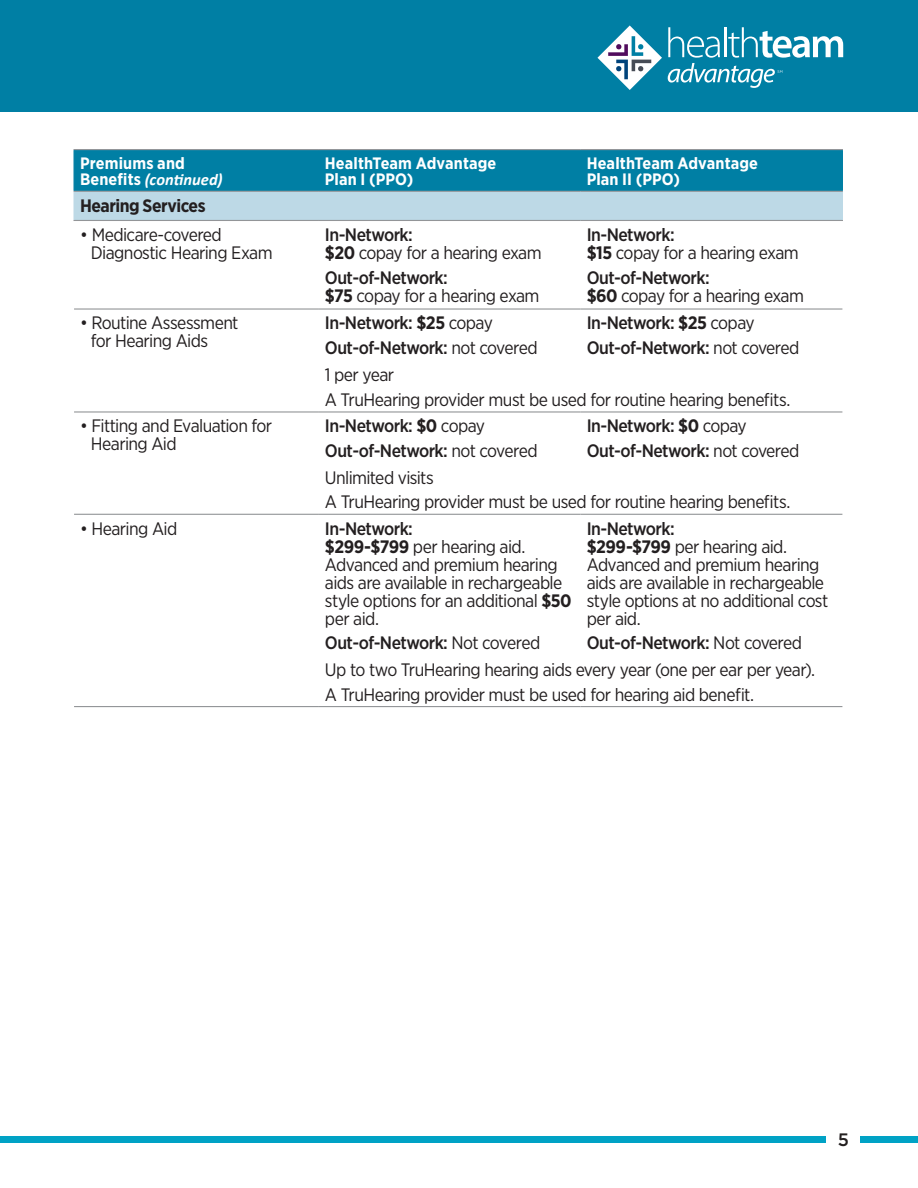
<style>
.page{position:relative;width:918px;height:1188px;background:#fff}
.page>*{position:absolute;margin:0;border:0;box-sizing:border-box;transform-origin:0 0}
.t1{font:18px/18px "Gotham Narrow";letter-spacing:-.035em;color:#231f20}
.t2{font:500 18px/24.8px "Gotham Narrow";letter-spacing:-.03em;color:#231f20}
.t3{font:700 18px "Gotham Narrow";letter-spacing:-.03em;color:#231f20}
.t4{font:500 18px "Gotham";color:#231f20}
.t5{font:700 16.5px/16.5px "Gotham Narrow";letter-spacing:.005em;color:#fff}
.t6{font:italic 700 16.5px "Calibri";color:#fff}
.s1{font-family:"Gotham Narrow";font-style:normal}
.s2{font-weight:500}
.s3{font-weight:700}
.s4{font-weight:400}
</style>
<div class="page">
<div style="left:0;top:1136px;width:918px;height:7px;background:#00a2c5"></div>
<div style="left:827px;top:1133px;width:33px;height:21px;background:#fff"></div>
<div style="left:0;top:0;width:918px;height:112px;background:#007fa4"></div>
<svg style="left:668px;top:27px;width:176px;height:61px"></svg>
<svg style="left:597px;top:25px;width:65px;height:65px"></svg>
<hr style="left:74px;top:149px;width:245px;height:1px;background:#939598">
<hr style="left:319px;top:149px;width:262px;height:1px;background:#939598">
<hr style="left:581px;top:149px;width:262px;height:1px;background:#939598">
<hr style="left:74px;top:220px;width:245px;height:1px;background:#939598">
<hr style="left:319px;top:220px;width:262px;height:1px;background:#939598">
<hr style="left:581px;top:220px;width:262px;height:1px;background:#939598">
<hr style="left:74px;top:308px;width:245px;height:2px;background:#939598">
<hr style="left:319px;top:308px;width:262px;height:2px;background:#939598">
<hr style="left:581px;top:308px;width:261px;height:2px;background:#939598">
<hr style="left:74px;top:411px;width:245px;height:2px;background:#939598">
<hr style="left:319px;top:411px;width:262px;height:2px;background:#939598">
<hr style="left:581px;top:411px;width:261px;height:2px;background:#939598">
<hr style="left:74px;top:514px;width:245px;height:1px;background:#939598">
<hr style="left:319px;top:514px;width:262px;height:1px;background:#939598">
<hr style="left:581px;top:514px;width:261px;height:1px;background:#939598">
<hr style="left:74px;top:706px;width:245px;height:1px;background:#939598">
<hr style="left:319px;top:706px;width:262px;height:1px;background:#939598">
<hr style="left:581px;top:706px;width:261px;height:1px;background:#939598">
<svg style="left:74px;top:150px;width:769px;height:70px;background:#4ea3be"></svg>
<p class="t5" style="left:80px;top:155px;width:106px">Premiums and</p>
<p class="t6" style="left:80px;top:169px;width:144px"><span class="s1">Benefits</span> (continued)</p>
<p class="t5" style="left:325px;top:155px;width:173px">HealthTeam Advantage<br>Plan I (PPO)</p>
<p class="t5" style="left:587px;top:155px;width:173px">HealthTeam Advantage<br>Plan II (PPO)</p>
<p class="t3" style="left:80px;top:194px;width:127px">Hearing Services</p>
<p class="t1" style="left:91px;top:225px;width:183px;text-indent:-11px">• Medicare-covered<br>Diagnostic Hearing Exam</p>
<p class="t1" style="left:325px;top:225px;width:218px"><span class="s2">In-Network:<br></span><span class="s3">$20</span> copay for a hearing exam</p>
<p class="t1" style="left:325px;top:268px;width:216px"><span class="s2">Out-of-Network:<br></span><span class="s3">$75</span> copay for a hearing exam</p>
<p class="t1" style="left:587px;top:225px;width:214px"><span class="s2">In-Network:<br></span><span class="s3">$15</span> copay for a hearing exam</p>
<p class="t1" style="left:587px;top:268px;width:219px"><span class="s2">Out-of-Network:<br></span><span class="s3">$60</span> copay for a hearing exam</p>
<p class="t1" style="left:91px;top:314px;width:149px;text-indent:-11px">• Routine Assessment for Hearing Aids</p>
<p class="t2" style="left:325px;top:310px;width:214px">In-Network: <span class="s3">$25</span> <span class="s4">copay<br></span>Out-of-Network: <span class="s4">not covered</span></p>
<p class="t2" style="left:587px;top:310px;width:214px">In-Network: <span class="s3">$25</span> <span class="s4">copay<br></span>Out-of-Network: <span class="s4">not covered</span></p>
<p class="t1" style="left:325px;top:362px;width:467px;line-height:24.8px">1 per year<br>A TruHearing provider must be used for routine hearing benefits.</p>
<p class="t1" style="left:91px;top:417px;width:183px;text-indent:-11px">• Fitting and Evaluation for<br>Hearing Aid</p>
<p class="t2" style="left:325px;top:413px;width:214px">In-Network: <span class="s3">$0</span> <span class="s4">copay<br></span>Out-of-Network: <span class="s4">not covered</span></p>
<p class="t2" style="left:587px;top:413px;width:214px">In-Network: <span class="s3">$0</span> <span class="s4">copay<br></span>Out-of-Network: <span class="s4">not covered</span></p>
<p class="t1" style="left:325px;top:464px;width:467px;line-height:24.8px">Unlimited visits<br>A TruHearing provider must be used for routine hearing benefits.</p>
<p class="t1" style="left:80px;top:519px;width:99px">• Hearing Aid</p>
<p class="t1" style="left:325px;top:519px;width:248px"><span class="s2">In-Network:<br></span><span class="s3">$299-$799</span> per hearing aid.<br>Advanced and premium hearing aids are available in rechargeable style options for an additional <span class="s3">$50 </span>per aid.</p>
<p class="t2" style="left:325px;top:630px;width:217px">Out-of-Network: <span class="s4">Not covered</span></p>
<p class="t1" style="left:587px;top:519px;width:243px"><span class="s2">In-Network:<br></span><span class="s3">$299-$799</span> per hearing aid.<br>Advanced and premium hearing aids are available in rechargeable style options at no additional cost per aid.</p>
<p class="t1" style="left:325px;top:630px;width:492px;line-height:26.4px;text-indent:262px"><span class="s2">Out-of-Network:</span> Not covered<br>Up to two TruHearing hearing aids every year (one per ear per year).</p>
<p class="t1" style="left:325px;top:685px;width:431px">A TruHearing provider must be used for hearing aid benefit.</p>
<p class="t4" style="left:838px;top:1128px;width:13px">5</p>
</div>
